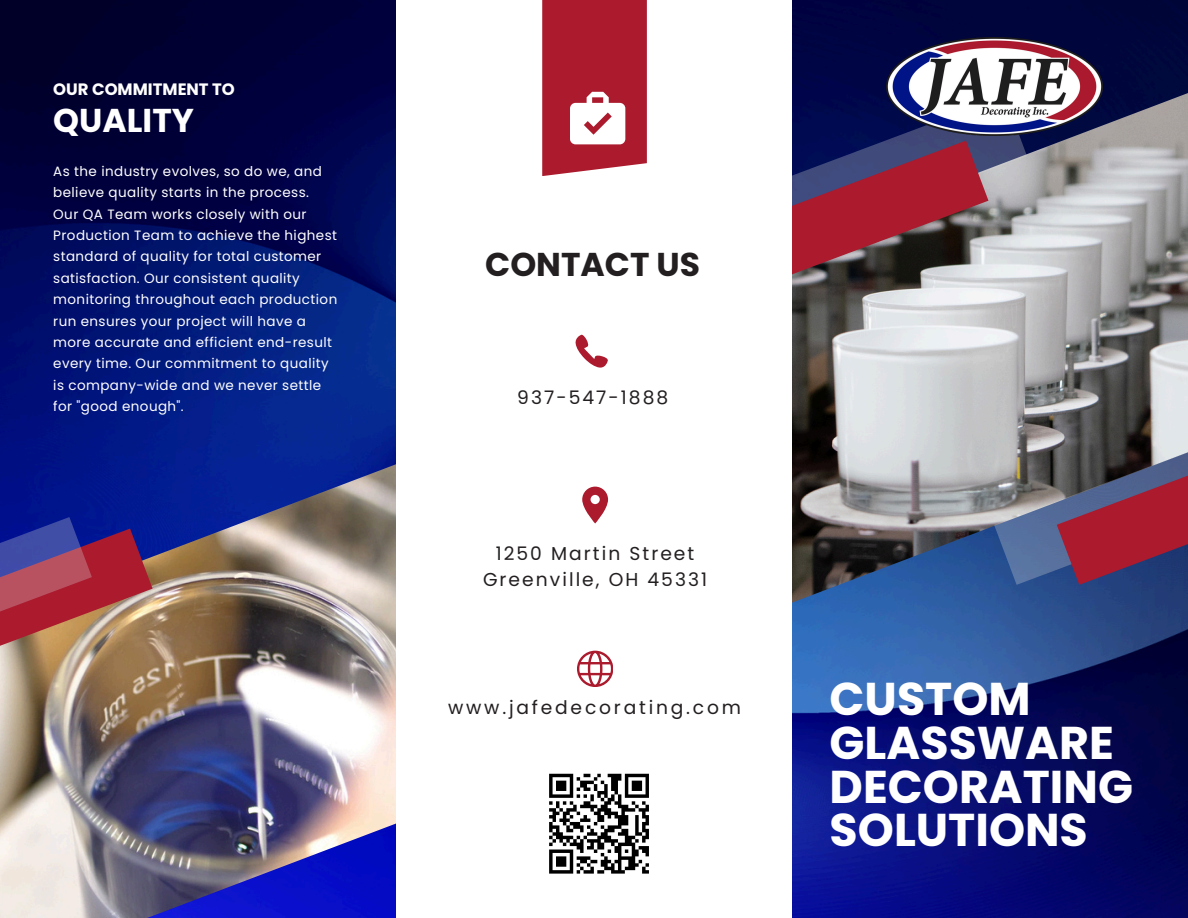
<style>
.page{position:relative;width:1188px;height:918px;background:#fff}
.page>*{position:absolute;margin:0;border:0;box-sizing:border-box;transform-origin:0 0}
.t1{font:700 45.9px/43.8px "Poppins";color:#fff}
.t2{font:700 33px "Poppins";color:#231f20}
.t3{font:700 33px "Poppins";color:#fff}
.t4{font:18.75px/25.8px "Poppins";letter-spacing:.11em;color:#231f20;text-align:center}
.t5{font:18.75px "Poppins";letter-spacing:.15em;color:#231f20}
.t6{font:700 16.5px "Poppins";color:#fff}
.t7{font:13.5px/21.3px "Poppins";letter-spacing:.03em;color:#fff}
</style>
<div class="page">
<img style="left:0;top:0;width:1188px;height:918px">
<img style="left:792px;top:74px;width:396px;height:544px">
<img style="left:0;top:447px;width:396px;height:471px">
<svg style="left:792px;top:88px;width:268px;height:267px"></svg>
<svg style="left:963px;top:402px;width:22px;height:195px"></svg>
<svg style="left:985px;top:371px;width:203px;height:266px"></svg>
<img style="left:0;top:476px;width:224px;height:276px">
<svg style="left:0;top:505px;width:123px;height:185px"></svg>
<div style="left:396px;top:0;width:396px;height:918px;background:#fff"></div>
<svg style="left:542px;top:0;width:105px;height:176px"></svg>
<img style="left:886px;top:37px;width:216px;height:98px">
<svg style="left:549px;top:773px;width:100px;height:101px"></svg>
<svg style="left:576px;top:335px;width:31px;height:32px"></svg>
<svg style="left:582px;top:487px;width:26px;height:37px"></svg>
<svg style="left:577px;top:651px;width:36px;height:36px"></svg>
<p class="t6" style="left:53px;top:77px;width:183px">OUR COMMITMENT TO</p>
<p class="t3" style="left:53px;top:97px;width:142px">QUALITY</p>
<p class="t7" style="left:53px;top:161px;width:286px">As the industry evolves, so do we, and believe quality starts in the process.<br>Our QA Team works closely with our Production Team to achieve the highest standard of quality for total customer satisfaction. Our consistent quality monitoring throughout each production run ensures your project will have a more accurate and efficient end-result every time. Our commitment to quality is company-wide and we never settle for "good enough".</p>
<h3 class="t2" style="left:485px;top:242px;width:216px">CONTACT US</h3>
<p class="t4" style="left:517px;top:385px;width:153px">937-547-1888</p>
<h3 class="t4" style="left:483px;top:541px;width:226px">1250 Martin Street<br>Greenville, OH 45331</h3>
<p class="t5" style="left:448px;top:694px;width:295px">www.jafedecorating.com</p>
<h3 class="t1" style="left:830px;top:677px;width:305px">CUSTOM<br>GLASSWARE<br>DECORATING<br>SOLUTIONS</h3>
</div>
